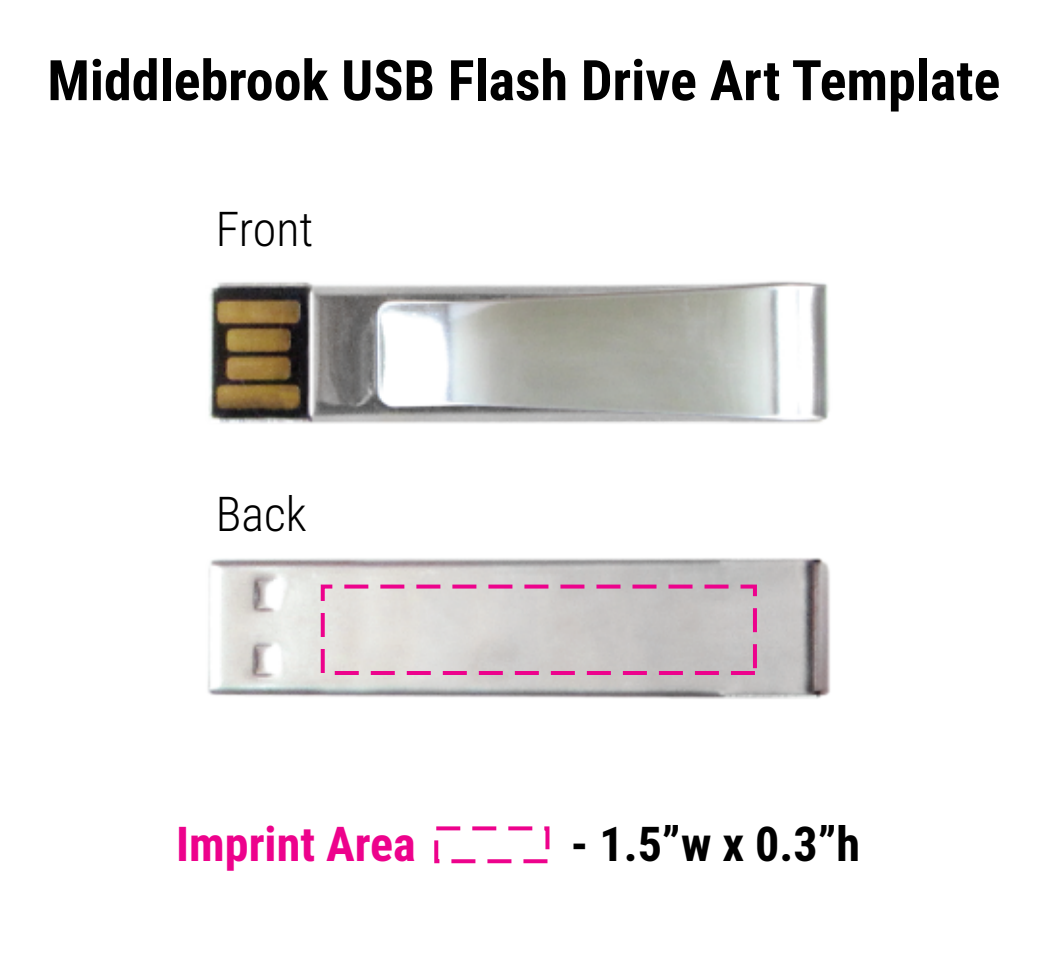
<style>
.page{position:relative;width:1040px;height:964px;background:#fff}
.page>*{position:absolute;margin:0;border:0;box-sizing:border-box;transform-origin:0 0}
.t1{font:700 56px "Roboto Condensed";color:#000}
.t2{font:700 48px "Roboto Condensed";color:#000}
.t3{font:700 48px "Roboto Condensed";color:#ed028c}
.t4{font:300 48px "Roboto Condensed";color:#000}
</style>
<div class="page">
<img style="left:207px;top:557px;width:624px;height:142px">
<img style="left:208px;top:281px;width:622px;height:143px">
<div style="left:434px;top:826px;width:115px;height:37px;border:4px dashed #ed028c"></div>
<div style="left:321px;top:584px;width:436px;height:91px;border:4px dashed #ed028c"></div>
<p class="t1" style="left:47px;top:41px;width:954px">Middlebrook USB Flash Drive Art Template</p>
<p class="t4" style="left:216px;top:196px;width:99px">Front</p>
<p class="t4" style="left:216px;top:480px;width:92px">Back</p>
<p class="t3" style="left:176px;top:810px;width:241px">Imprint Area</p>
<p class="t2" style="left:571px;top:810px;width:291px">- 1.5”w x 0.3”h</p>
</div>
